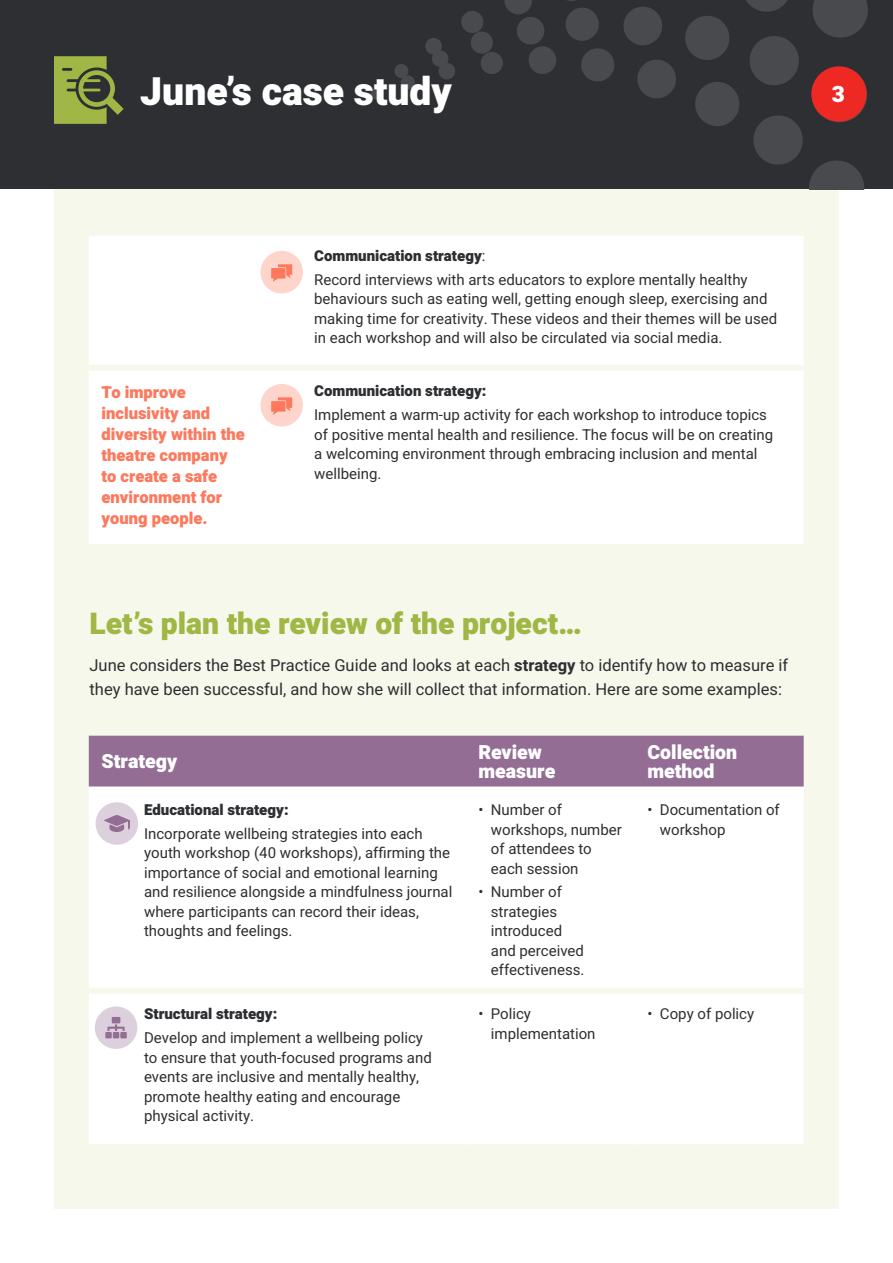
<style>
.page{position:relative;width:893px;height:1263px;background:#fff}
.page>*{position:absolute;margin:0;border:0;box-sizing:border-box;transform-origin:0 0}
.t1{font:900 39px "Heebo";color:#fff}
.t2{font:900 30px "Heebo";color:#a0b745}
.t3{font:900 22.5px "Heebo";color:#fff}
.copy{font:900 19.5px/19.5px "Heebo";color:#fff}
.copy-2{font:16.5px/24px "Heebo";color:#2d2f32}
.copy-3{font:900 16.5px/21px "Heebo";color:#fc795d}
.copy_table{font:15px/19.5px "Heebo";color:#2d2f32}
.copy-4{font:15px/19.5px "Heebo";color:#2d2f32}
.copy-5{font:900 15px "Heebo";color:#2d2f32}
.copy_table-2{font:900 15px "Heebo";color:#2d2f32}
.s1{font-weight:400}
.s2{font-weight:700}
</style>
<div class="page">
<div style="left:54px;top:189px;width:785px;height:1020px;background:#f6f8ec"></div>
<div style="left:89px;top:236px;width:715px;height:308px;background:#fff"></div>
<div style="left:89px;top:365px;width:174px;height:6px;background:#f6f8ec"></div>
<div style="left:263px;top:365px;width:541px;height:6px;background:#f6f8ec"></div>
<div style="left:260px;top:251px;width:43px;height:42px;background:#fed4cb;border-radius:50%"></div>
<svg style="left:271px;top:264px;width:21px;height:17px"></svg>
<div style="left:260px;top:384px;width:43px;height:42px;background:#fed4cb;border-radius:50%"></div>
<svg style="left:271px;top:397px;width:21px;height:18px"></svg>
<div style="left:89px;top:736px;width:715px;height:51px;background:#946d94"></div>
<div style="left:89px;top:787px;width:715px;height:357px;background:#fff"></div>
<div style="left:89px;top:988px;width:377px;height:6px;background:#f6f8ec"></div>
<div style="left:466px;top:988px;width:169px;height:6px;background:#f6f8ec"></div>
<div style="left:635px;top:988px;width:169px;height:6px;background:#f6f8ec"></div>
<div style="left:96px;top:802px;width:42px;height:43px;background:#ddd0dd;border-radius:50%"></div>
<svg style="left:104px;top:815px;width:26px;height:17px"></svg>
<div style="left:95px;top:1006px;width:42px;height:43px;background:#ddd0dd;border-radius:50%"></div>
<svg style="left:105px;top:1017px;width:22px;height:21px"></svg>
<div style="left:0;top:0;width:893px;height:189px;background:#2d2f32"></div>
<svg style="left:371px;top:89px;width:10px;height:10px"></svg>
<div style="left:623px;top:6px;width:39px;height:40px;background:#484a4d;border-radius:50%"></div>
<svg style="left:635px;top:0;width:233px;height:189px"></svg>
<svg style="left:425px;top:0;width:189px;height:82px"></svg>
<svg style="left:394px;top:64px;width:21px;height:25px"></svg>
<div style="left:811px;top:66px;width:56px;height:56px;background:#ee2823;border-radius:50%"></div>
<svg style="left:54px;top:56px;width:70px;height:68px"></svg>
<p class="t1" style="left:140px;top:64px;width:313px">June’s case study</p>
<h3 class="t3" style="left:832px;top:78px;width:15px">3</h3>
<p class="copy-5" style="left:314px;top:245px;width:173px">Communication strategy<span class="s1">:</span></p>
<p class="copy-4" style="left:314px;top:270px;width:465px">Record interviews with arts educators to explore mentally healthy behaviours such as eating well, getting enough sleep, exercising and making time for creativity. These videos and their themes will be used in each workshop and will also be circulated via social media.</p>
<p class="copy-3" style="left:102px;top:381px;width:145px">To improve inclusivity and diversity within the theatre company to create a safe environment for young people.</p>
<p class="copy-5" style="left:314px;top:381px;width:174px">Communication strategy:</p>
<p class="copy-4" style="left:314px;top:405px;width:461px">Implement a warm-up activity for each workshop to introduce topics of positive mental health and resilience. The focus will be on creating a welcoming environment through embracing inclusion and mental wellbeing.</p>
<p class="t2" style="left:90px;top:602px;width:494px">Let’s plan the review of the project…</p>
<p class="copy-2" style="left:90px;top:653px;width:700px">June considers the Best Practice Guide and looks at each <span class="s2">strategy</span> to identify how to measure if they have been successful, and how she will collect that information. Here are some examples:</p>
<p class="copy" style="left:102px;top:752px;width:77px">Strategy</p>
<p class="copy" style="left:478px;top:742px;width:78px">Review measure</p>
<p class="copy" style="left:647px;top:742px;width:91px">Collection method</p>
<p class="copy_table-2" style="left:144px;top:799px;width:146px">Educational strategy:</p>
<p class="copy_table" style="left:144px;top:824px;width:310px">Incorporate wellbeing strategies into each youth workshop (40 workshops), affirming the importance of social and emotional learning and resilience alongside a mindfulness journal where participants can record their ideas, thoughts and feelings.</p>
<p class="copy_table" style="left:491px;top:800px;width:132px;text-indent:-13px">• Number of workshops, number of attendees to each session</p>
<p class="copy_table" style="left:491px;top:882px;width:95px;text-indent:-13px">• Number of strategies introduced and perceived effectiveness.</p>
<p class="copy_table" style="left:660px;top:800px;width:121px;text-indent:-13px">• Documentation of workshop</p>
<p class="copy_table-2" style="left:144px;top:1003px;width:135px">Structural strategy:</p>
<p class="copy_table" style="left:144px;top:1028px;width:289px">Develop and implement a wellbeing policy to ensure that youth-focused programs and events are inclusive and mentally healthy, promote healthy eating and encourage physical activity.</p>
<p class="copy_table" style="left:491px;top:1004px;width:106px;text-indent:-13px">• Policy implementation</p>
<p class="copy_table" style="left:647px;top:1004px;width:108px">• Copy of policy</p>
</div>
